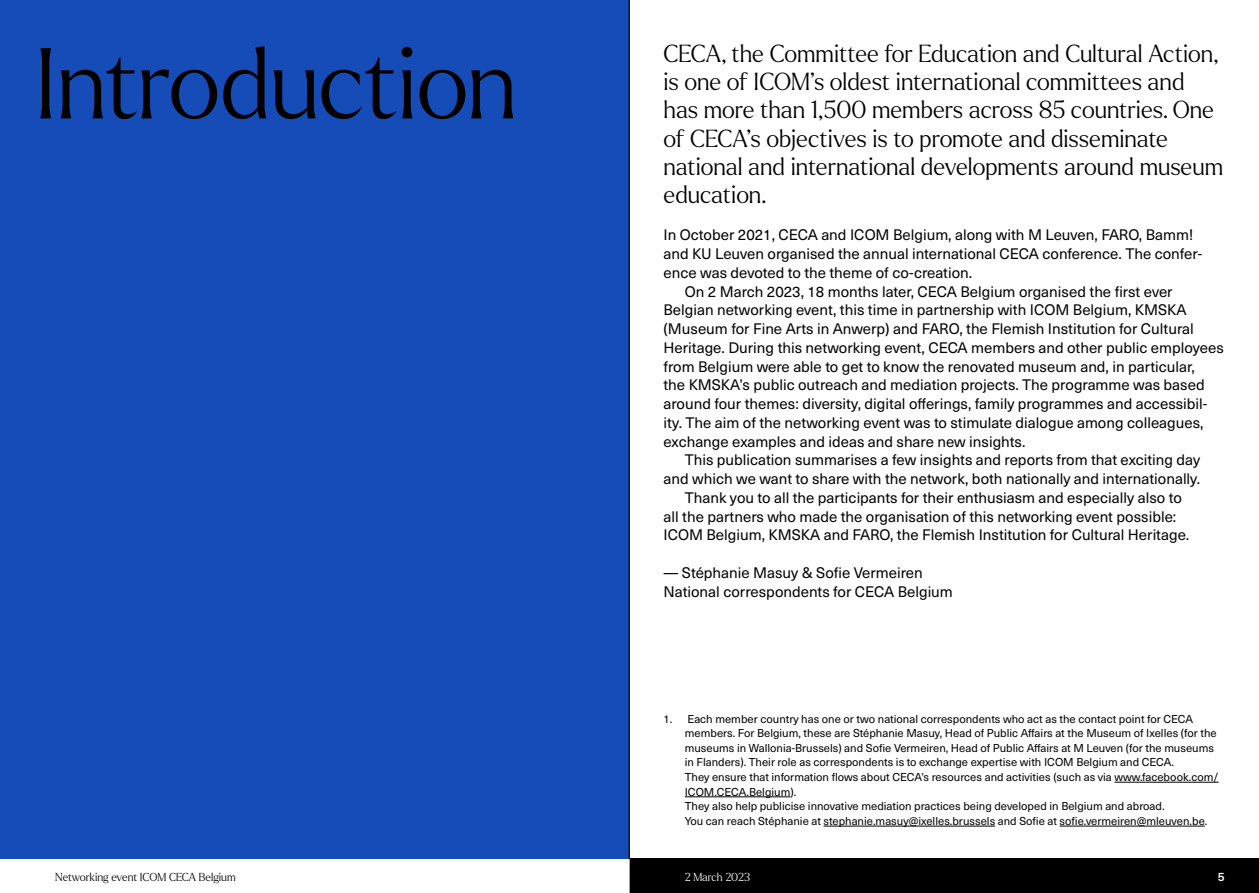
<style>
.page{position:relative;width:1259px;height:893px;background:#fff}
.page>*{position:absolute;margin:0;border:0;box-sizing:border-box;transform-origin:0 0}
.t1{font:300 97.5px "Larken";letter-spacing:-.01em;color:#000}
.t2{font:300 24px/28.2px "Larken";color:#000}
.t3{font:15px/18.8px "Neue Haas Unica W1 G";color:#000}
.t4{font:500 12px "Neue Haas Unica W1 G";color:#fff}
.t5{font:11.25px/14.7px "Neue Haas Unica W1 G";color:#000}
.t6{font:300 11.25px "Larken";letter-spacing:-.005em;color:#000}
.t7{font:300 11.25px "Larken";letter-spacing:-.005em;color:#fff}
</style>
<div class="page">
<div style="left:629px;top:859px;width:630px;height:34px;background:#000"></div>
<div style="left:0;top:0;width:629px;height:859px;background:#154cb8"></div>
<hr style="left:1114px;top:782px;width:104px;height:1px;background:#000">
<hr style="left:685px;top:796px;width:105px;height:1px;background:#000">
<hr style="left:823px;top:826px;width:172px;height:1px;background:#000">
<hr style="left:1059px;top:826px;width:145px;height:1px;background:#000">
<hr style="left:629px;top:0;width:1px;height:859px;background:#000">
<hr style="left:629px;top:859px;width:1px;height:34px;background:#fff">
<h1 class="t1" style="left:34px;top:19px;width:485px">Introduction</h1>
<p class="t2" style="left:663px;top:39px;width:561px">CECA, the Committee for Education and Cultural Action, is one of ICOM’s oldest international committees and has more than 1,500 members across 85 countries. One of CECA’s objectives is to promote and disseminate national and international developments around museum education.</p>
<p class="t3" style="left:663px;top:225px;width:531px">In October 2021, CECA and ICOM Belgium, along with M Leuven, FARO, Bamm!</p>
<p class="t3" style="left:663px;top:244px;width:540px">and KU Leuven organised the annual international CECA conference. The confer-</p>
<p class="t3" style="left:663px;top:262px;width:310px">ence was devoted to the theme of co-creation.</p>
<p class="t3" style="left:685px;top:281px;width:489px">On 2 March 2023, 18 months later, CECA Belgium organised the first ever</p>
<p class="t3" style="left:663px;top:300px;width:524px">Belgian networking event, this time in partnership with ICOM Belgium, KMSKA</p>
<p class="t3" style="left:663px;top:319px;width:532px">(Museum for Fine Arts in Anwerp) and FARO, the Flemish Institution for Cultural</p>
<p class="t3" style="left:663px;top:337px;width:562px">Heritage. During this networking event, CECA members and other public employees</p>
<p class="t3" style="left:663px;top:356px;width:533px">from Belgium were able to get to know the renovated museum and, in particular,</p>
<p class="t3" style="left:663px;top:375px;width:543px">the KMSKA’s public outreach and mediation projects. The programme was based</p>
<p class="t3" style="left:663px;top:394px;width:545px">around four themes: diversity, digital offerings, family programmes and accessibil-</p>
<p class="t3" style="left:663px;top:412px;width:541px">ity. The aim of the networking event was to stimulate dialogue among colleagues,</p>
<p class="t3" style="left:663px;top:431px;width:363px">exchange examples and ideas and share new insights.</p>
<p class="t3" style="left:685px;top:450px;width:517px">This publication summarises a few insights and reports from that exciting day</p>
<p class="t3" style="left:663px;top:469px;width:538px">and which we want to share with the network, both nationally and internationally.</p>
<p class="t3" style="left:685px;top:487px;width:498px">Thank you to all the participants for their enthusiasm and especially also to</p>
<p class="t3" style="left:663px;top:506px;width:514px">all the partners who made the organisation of this networking event possible:</p>
<p class="t3" style="left:663px;top:525px;width:527px">ICOM Belgium, KMSKA and FARO, the Flemish Institution for Cultural Heritage.</p>
<p class="t3" style="left:663px;top:562px;width:291px">— Stéphanie Masuy &amp; Sofie Vermeiren<br>National correspondents for CECA Belgium</p>
<p class="t5" style="left:685px;top:711px;width:535px;text-indent:-21px">1. Each member country has one or two national correspondents who act as the contact point for CECA members. For Belgium, these are Stéphanie Masuy, Head of Public Affairs at the Museum of Ixelles (for the museums in Wallonia-Brussels) and Sofie Vermeiren, Head of Public Affairs at M Leuven (for the museums in Flanders). Their role as correspondents is to exchange expertise with ICOM Belgium and CECA.<br>They ensure that information flows about CECA’s resources and activities (such as via www.facebook.com/ ICOM.CECA.Belgium).<br>They also help publicise innovative mediation practices being developed in Belgium and abroad.<br>You can reach Stéphanie at stephanie.masuy@ixelles.brussels and Sofie at sofie.vermeiren@mleuven.be.</p>
<p class="t6" style="left:55px;top:869px;width:182px">Networking event ICOM CECA Belgium</p>
<p class="t7" style="left:685px;top:869px;width:67px">2 March 2023</p>
<p class="t4" style="left:1218px;top:867px;width:8px">5</p>
</div>
